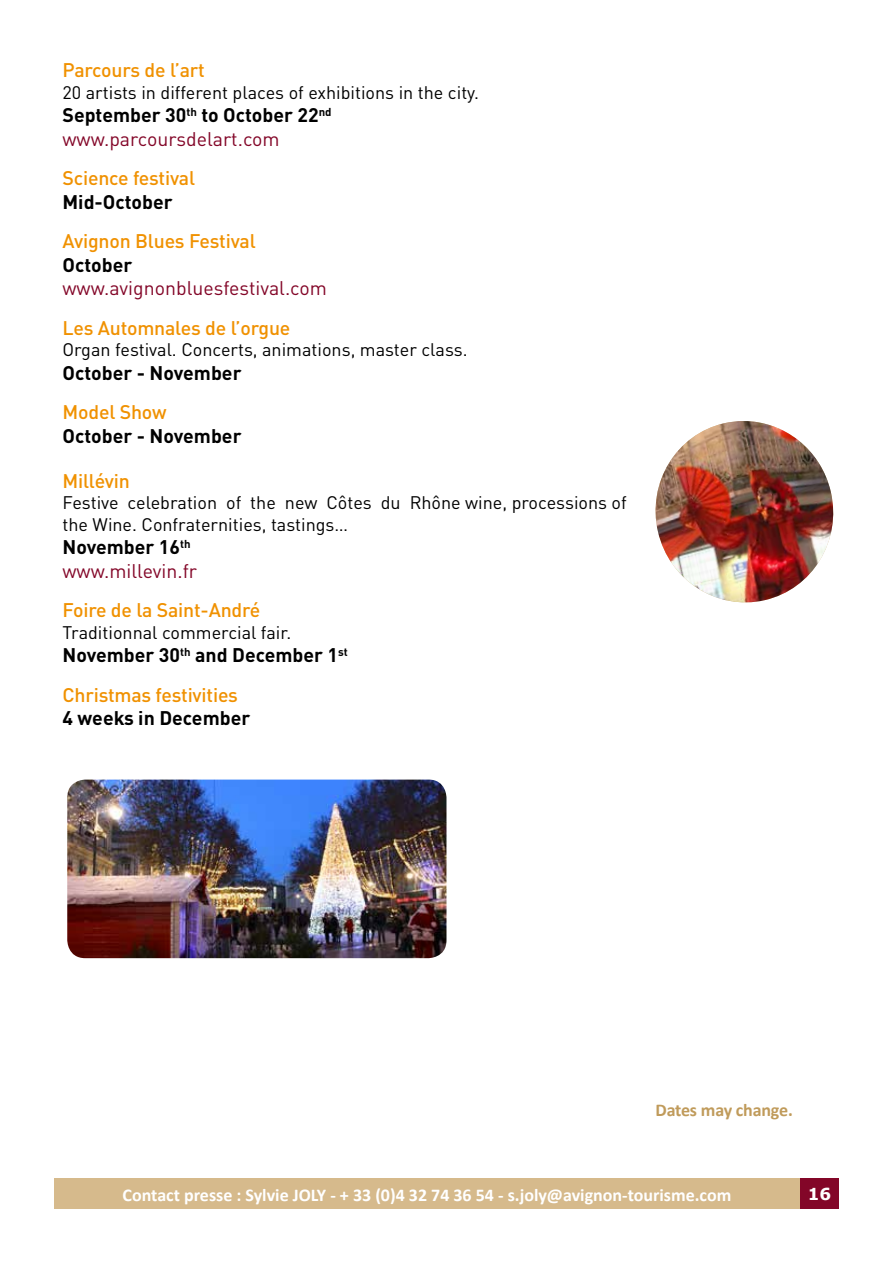
<style>
.page{position:relative;width:893px;height:1263px;background:#fff}
.page>*{position:absolute;margin:0;border:0;box-sizing:border-box;transform-origin:0 0}
.t1{font:700 19.5px/23.4px "DIN Pro";color:#000}
.t2{font:500 19.5px "DIN Pro";letter-spacing:-.01em;color:#f09100}
.t3{font:19.5px/23.4px "DIN Pro";color:#830628}
.t4{font:18px/21.6px "DIN Pro";color:#000}
.t5{font:700 18px "Calibri";color:#fff}
.t6{font:700 18px "Calibri";letter-spacing:-.01em;color:#c09b5b}
.t7{font:700 16.5px "Verdana";color:#fff}
.s1{font-weight:400;color:#830628}
.s2{font-weight:700;color:#000}
.s3{font-weight:500;color:#f09100}
</style>
<div class="page">
<div style="left:54px;top:1178px;width:746px;height:31px;background:#d6ba8c"></div>
<div style="left:800px;top:1178px;width:39px;height:31px;background:#830628"></div>
<img style="left:655px;top:421px;width:179px;height:182px">
<img style="left:67px;top:779px;width:379px;height:179px">
<p class="t2" style="left:63px;top:55px;width:144px">Parcours de l’art</p>
<p class="t4" style="left:63px;top:80px;width:418px">20 artists in different places of exhibitions in the city.</p>
<p class="t1" style="left:63px;top:101px;width:271px">September 30<sup>th</sup> to October 22<sup>nd </sup><span class="s1">www.parcoursdelart.com</span></p>
<p class="t2" style="left:63px;top:163px;width:134px">Science festival</p>
<p class="t1" style="left:63px;top:188px;width:112px">Mid-October</p>
<p class="t2" style="left:63px;top:226px;width:195px">Avignon Blues Festival</p>
<p class="t1" style="left:63px;top:251px;width:71px">October</p>
<p class="t3" style="left:63px;top:275px;width:266px">www.avignonbluesfestival.com</p>
<p class="t2" style="left:63px;top:312px;width:229px">Les Automnales de l’orgue</p>
<p class="t4" style="left:63px;top:337px;width:407px">Organ festival. Concerts, animations, master class.</p>
<p class="t1" style="left:63px;top:359px;width:181px">October - November</p>
<p class="t2" style="left:63px;top:397px;width:106px">Model Show</p>
<p class="t1" style="left:63px;top:422px;width:181px">October - November</p>
<p class="t2" style="left:63px;top:465px;width:69px">Millévin</p>
<p class="t4" style="left:63px;top:490px;width:566px">Festive celebration of the new Côtes du Rhône wine, processions of the Wine. Confraternities, tastings…</p>
<p class="t3" style="left:63px;top:534px;width:136px"><span class="s2">November 16</span><sup>th </sup>www.millevin.fr</p>
<p class="t2" style="left:63px;top:595px;width:199px">Foire de la Saint-André</p>
<p class="t4" style="left:63px;top:620px;width:230px">Traditionnal commercial fair.</p>
<p class="t1" style="left:63px;top:633px;width:287px;line-height:39.6px">November 30<sup>th</sup> and December 1<sup>st<br></sup><span class="s3">Christmas festivities</span></p>
<p class="t1" style="left:63px;top:704px;width:189px">4 weeks in December</p>
<p class="t6" style="left:656px;top:1099px;width:139px">Dates may change.</p>
<p class="t5" style="left:123px;top:1183px;width:610px">Contact presse : Sylvie JOLY - + 33 (0)4 32 74 36 54 - s.joly@avignon-tourisme.com</p>
<p class="t7" style="left:808px;top:1183px;width:25px">16</p>
</div>
